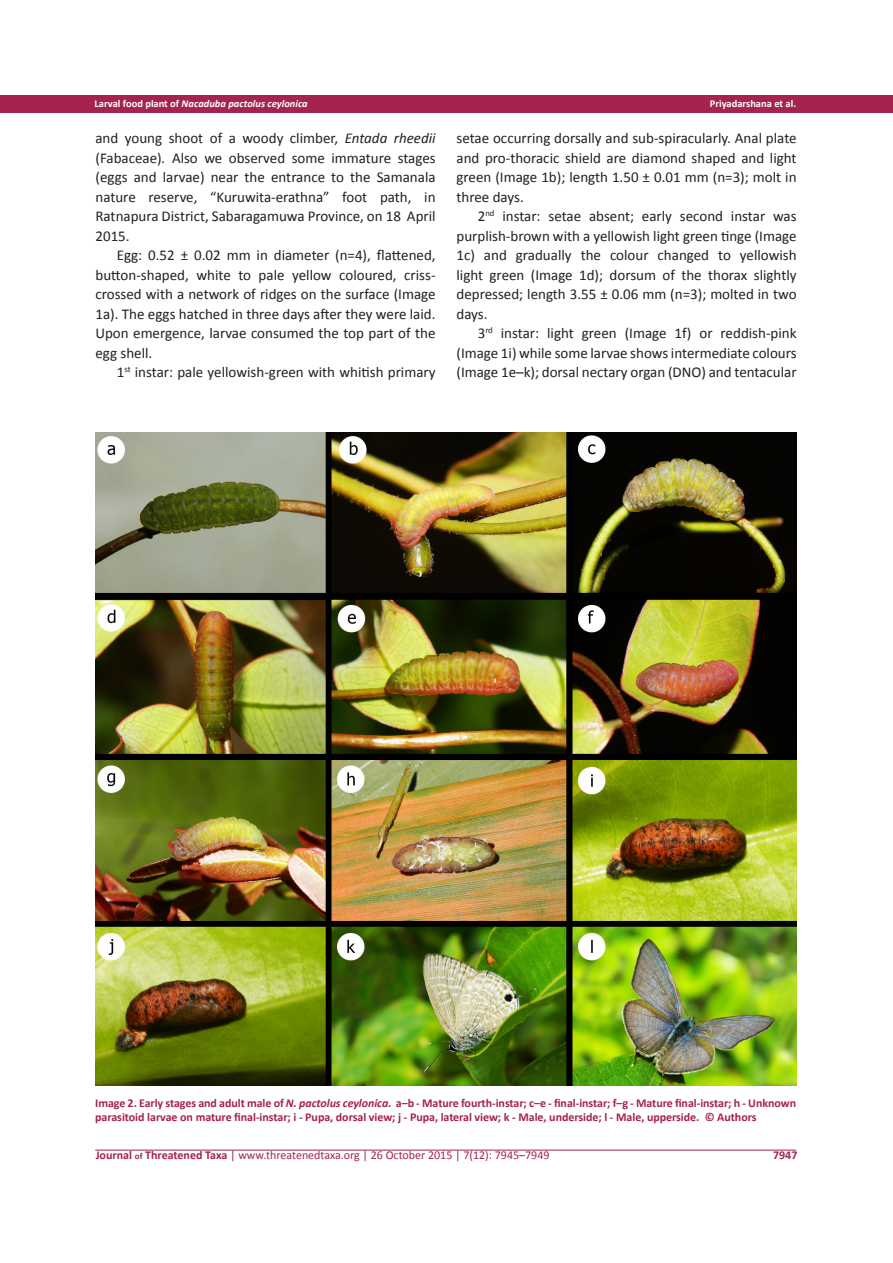
<style>
.page{position:relative;width:893px;height:1263px;background:#fff}
.page>*{position:absolute;margin:0;border:0;box-sizing:border-box;transform-origin:0 0}
.t1{font:15px/19.5px "Calibri";color:#231f20;text-align:justify}
.t2{font:700 12px/14.4px "Calibri";letter-spacing:-.005em;color:#a5234c}
.t3{font:12px "Calibri";color:#a5234c}
.t4{font:italic 700 10.5px "Calibri";color:#fff}
.t5{font:700 10.5px "Calibri";color:#fff}
.s1{font-style:normal}
.s2{font-style:italic}
.s3{font-weight:700}
.s4{font-weight:700;font-size:9px}
</style>
<div class="page">
<div style="left:0;top:95px;width:893px;height:18px;background:#a5234c"></div>
<hr style="left:95px;top:1150px;width:701px;height:1px;background:#a5234c">
<img style="left:96px;top:432px;width:700px;height:653px">
<p class="t4" style="left:94px;top:97px;width:215px"><span class="s1">Larval food plant of</span> Nacaduba pactolus ceylonica</p>
<p class="t5" style="left:710px;top:97px;width:88px">Priyadarshana et al.</p>
<p class="t1" style="left:95px;top:129px;width:342px">and young shoot of a woody climber, <span class="s2">Entada rheedii </span>(Fabaceae)<span class="s2">.</span> Also we observed some immature stages (eggs and larvae) near the entrance to the Samanala nature reserve, “Kuruwita-erathna” foot path, in Ratnapura District, Sabaragamuwa Province, on 18 April 2015.</p>
<p class="t1" style="left:95px;top:246px;width:342px;text-indent:21px">Egg: 0.52 ± 0.02 mm in diameter (n=4), flattened, button-shaped, white to pale yellow coloured, criss&shy;crossed with a network of ridges on the surface (Image 1a). The eggs hatched in three days after they were laid.<br>Upon emergence, larvae consumed the top part of the egg shell.</p>
<p class="t1" style="left:117px;top:363px;width:320px">1<sup>st</sup> instar: pale yellowish-green with whitish primary</p>
<p class="t1" style="left:456px;top:129px;width:342px">setae occurring dorsally and sub-spiracularly. Anal plate and pro-thoracic shield are diamond shaped and light green (Image 1b); length 1.50 ± 0.01 mm (n=3); molt in three days.</p>
<p class="t1" style="left:456px;top:207px;width:342px;text-indent:21px">2<sup>nd</sup> instar: setae absent; early second instar was purplish-brown with a yellowish light green tinge (Image 1c) and gradually the colour changed to yellowish light green (Image 1d); dorsum of the thorax slightly depressed; length 3.55 ± 0.06 mm (n=3); molted in two days.</p>
<p class="t1" style="left:456px;top:324px;width:342px;text-indent:21px">3<sup>rd</sup> instar: light green (Image 1f) or reddish-pink (Image 1i) while some larvae shows intermediate colours (Image 1e–k); dorsal nectary organ (DNO) and tentacular</p>
<p class="t2" style="left:95px;top:1095px;width:702px">Image 2. Early stages and adult male of <span class="s2">N. pactolus ceylonica.</span> a–b - Mature fourth-instar; c–e - final-instar; f–g - Mature final-instar; h - Unknown parasitoid larvae on mature final-instar; i - Pupa, dorsal view; j - Pupa, lateral view; k - Male, underside; l - Male, upperside. © Authors</p>
<p class="t3" style="left:96px;top:1148px;width:455px"><span class="s3">Journal</span> <span class="s4">of</span> <span class="s3">Threatened Taxa</span> | www.threatenedtaxa.org | 26 October 2015 | 7(12): 7945–7949</p>
<p class="t2" style="left:773px;top:1148px;width:26px">7947</p>
</div>
